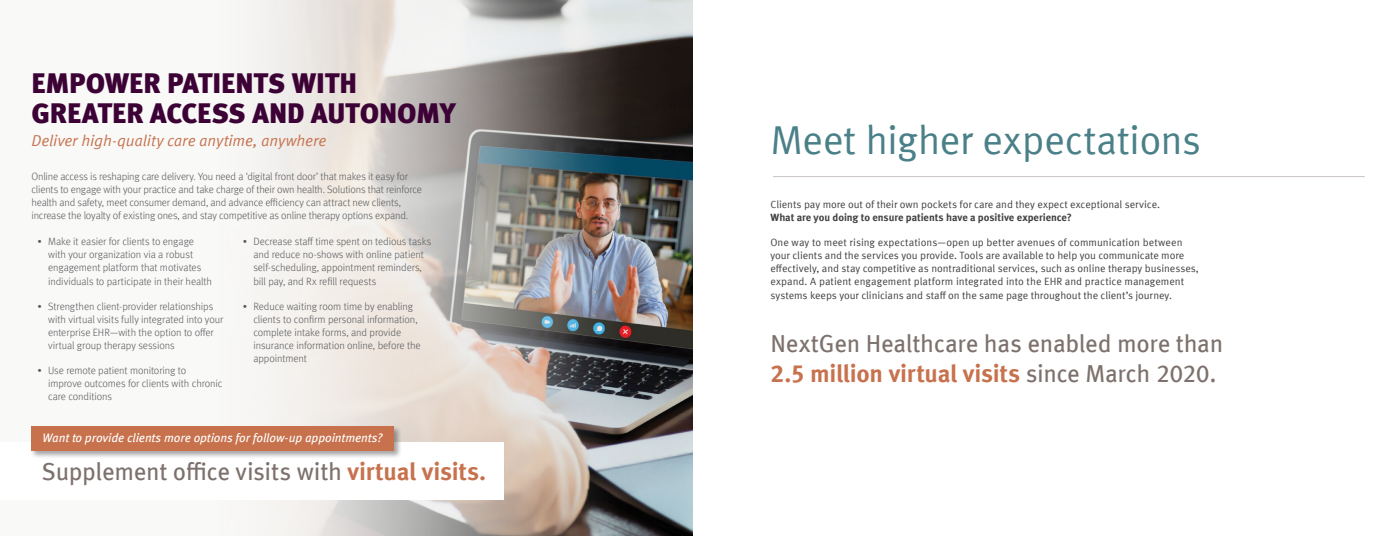
<style>
.page{position:relative;width:1386px;height:536px;background:#fff}
.page>*{position:absolute;margin:0;border:0;box-sizing:border-box;transform-origin:0 0}
.t1{font:40.25px "Meta Offc Norm";letter-spacing:-.015em;color:#4a8088}
.t2{font:900 28px/29.8px "Meta Offc";letter-spacing:-.005em;color:#3d0235}
.t3{font:24.5px/29.4px "Meta Offc";letter-spacing:-.015em;color:#7d716d}
.t4{font:15.75px "Meta Offc Norm Ita";letter-spacing:-.01em;color:#c7724d}
.t5{font:italic 12.25px "Meta Offc";letter-spacing:-.01em;color:#fff}
.t6{font:300 10.5px/13.1px "Meta Offc";letter-spacing:-.01em;color:#58595b}
.t7{font:10.5px/13.1px "Meta Offc Norm";letter-spacing:-.005em;color:#414042}
.t8{font:700 10.5px "Meta Offc";letter-spacing:-.005em;color:#414042}
.s1{font-weight:700;color:#c7724d}
</style>
<div class="page">
<div style="left:0;top:0;width:693px;height:536px;background:#f9f9f8"></div>
<img style="left:274px;top:0;width:419px;height:536px">
<div style="left:0;top:441px;width:504px;height:58px;background:#fff"></div>
<div style="left:30px;top:424px;width:373px;height:34px;background:#000;opacity:.36"></div>
<div style="left:32px;top:426px;width:362px;height:24px;background:#c7724d"></div>
<hr style="left:773px;top:176px;width:592px;height:1px;background:#c9c3c0">
<h2 class="t2" style="left:32px;top:70px;width:426px">EMPOWER PATIENTS WITH<br>GREATER ACCESS AND AUTONOMY</h2>
<h3 class="t4" style="left:32px;top:131px;width:296px">Deliver high-quality care anytime, anywhere</h3>
<p class="t6" style="left:32px;top:170px;width:392px">Online access is reshaping care delivery. You need a ‘digital front door’ that makes it easy for clients to engage with your practice and take charge of their own health. Solutions that reinforce health and safety, meet consumer demand, and advance efficiency can attract new clients, increase the loyalty of existing ones, and stay competitive as online therapy options expand.</p>
<p class="t6" style="left:48px;top:235px;width:165px;text-indent:-10px">• Make it easier for clients to engage with your organization via a robust engagement platform that motivates individuals to participate in their health</p>
<p class="t6" style="left:48px;top:299px;width:177px;text-indent:-10px">• Strengthen client-provider relationships with virtual visits fully integrated into your enterprise EHR—with the option to offer virtual group therapy sessions</p>
<p class="t6" style="left:48px;top:364px;width:176px;text-indent:-10px">• Use remote patient monitoring to improve outcomes for clients with chronic care conditions</p>
<p class="t6" style="left:253px;top:235px;width:179px;text-indent:-10px">• Decrease staff time spent on tedious tasks and reduce no-shows with online patient self-scheduling, appointment reminders, bill pay, and Rx refill requests</p>
<p class="t6" style="left:253px;top:299px;width:169px;text-indent:-10px">• Reduce waiting room time by enabling clients to confirm personal information, complete intake forms, and provide insurance information online, before the appointment</p>
<p class="t5" style="left:43px;top:430px;width:341px">Want to provide clients more options for follow-up appointments?</p>
<h3 class="t3" style="left:42px;top:457px;width:446px">Supplement office visits with <span class="s1">virtual visits.</span></h3>
<h1 class="t1" style="left:770px;top:116px;width:432px">Meet higher expectations</h1>
<p class="t7" style="left:770px;top:198px;width:391px">Clients pay more out of their own pockets for care and they expect exceptional service.</p>
<p class="t8" style="left:770px;top:211px;width:303px">What are you doing to ensure patients have a positive experience?</p>
<p class="t7" style="left:770px;top:236px;width:430px">One way to meet rising expectations—open up better avenues of communication between your clients and the services you provide. Tools are available to help you communicate more effectively, and stay competitive as nontraditional services, such as online therapy businesses, expand. A patient engagement platform integrated into the EHR and practice management systems keeps your clinicians and staff on the same page throughout the client’s journey.</p>
<h3 class="t3" style="left:770px;top:330px;width:454px">NextGen Healthcare has enabled more than<br><span class="s1">2.5 million virtual visits</span> since March 2020.</h3>
</div>
